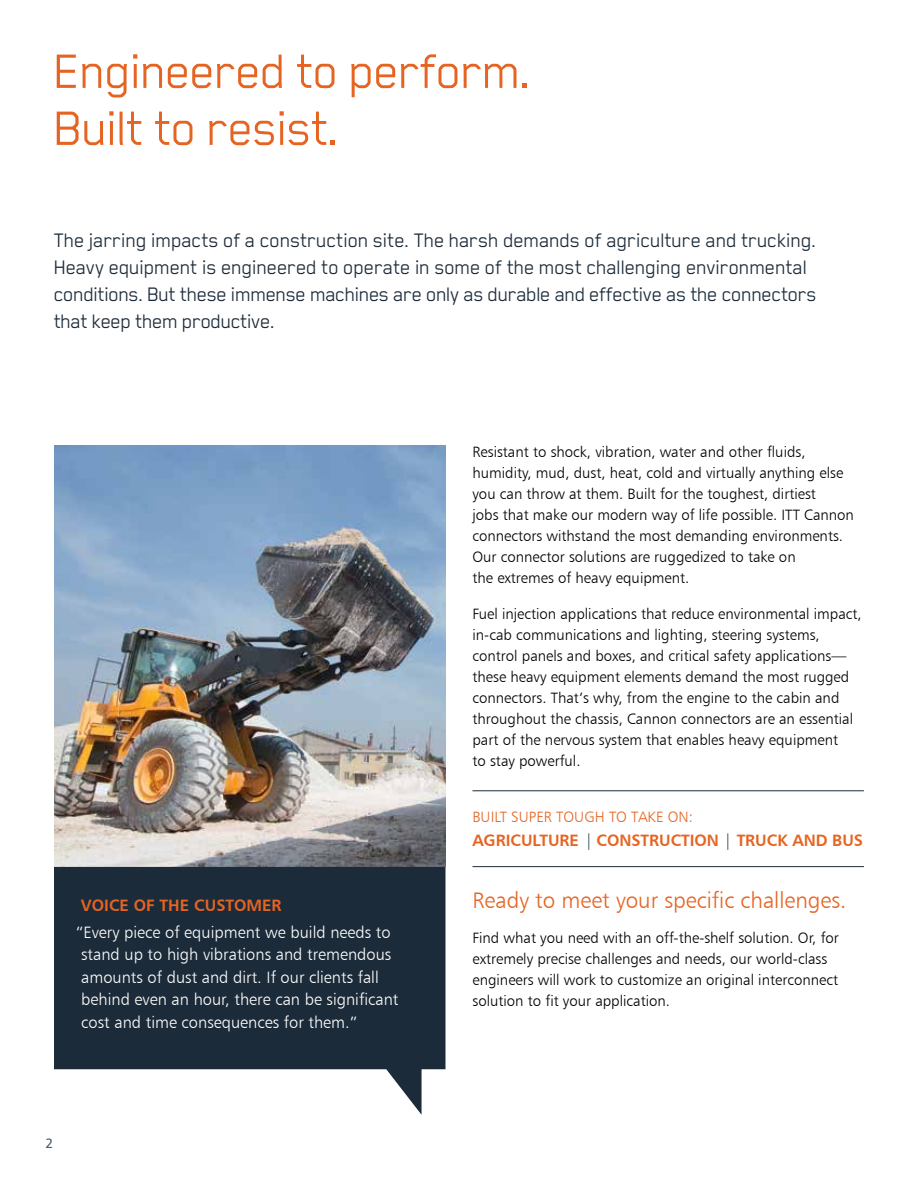
<style>
.page{position:relative;width:918px;height:1188px;background:#fff}
.page>*{position:absolute;margin:0;border:0;box-sizing:border-box;transform-origin:0 0}
.t1{font:55.5px/57px "Blender Pro";letter-spacing:-.03em;color:#e66422}
.t2{font:22.5px/27px "Blender Pro";letter-spacing:-.02em;color:#1c2b39}
.t3{font:22.5px "Humanist 777 BT Light B";color:#e66422}
.t4{font:16.5px/22.5px "Humanist 777 BT Light B";color:#fff}
.t5{font:16.5px "Humanist 777 BT Bold B";letter-spacing:-.005em;color:#e66422}
.t6{font:15px/21px "Humanist 777 BT Light B";color:#000}
.t7{font:15px "Humanist 777 BT Light B";color:#e66422}
.t8{font:13.5px "Humanist 777 BT Roman B";color:#485865}
.s1{font-family:"Humanist 777 BT Light B";color:#1c2b39}
</style>
<div class="page">
<img style="left:54px;top:446px;width:392px;height:421px">
<svg style="left:54px;top:867px;width:392px;height:248px;fill:#1c2b39"></svg>
<hr style="left:472px;top:790px;width:392px;height:1px;background:#1c2b39">
<hr style="left:472px;top:866px;width:392px;height:1px;background:#1c2b39">
<h1 class="t1" style="left:54px;top:41px;width:480px">Engineered to perform.<br>Built to resist.</h1>
<p class="t2" style="left:54px;top:226px;width:765px">The jarring impacts of a construction site. The harsh demands of agriculture and trucking.<br>Heavy equipment is engineered to operate in some of the most challenging environmental conditions. But these immense machines are only as durable and effective as the connectors that keep them productive.</p>
<p class="t6" style="left:472px;top:441px;width:383px">Resistant to shock, vibration, water and other fluids, humidity, mud, dust, heat, cold and virtually anything else you can throw at them. Built for the toughest, dirtiest<br>jobs that make our modern way of life possible. ITT Cannon connectors withstand the most demanding environments.<br>Our connector solutions are ruggedized to take on<br>the extremes of heavy equipment.</p>
<p class="t6" style="left:472px;top:603px;width:391px">Fuel injection applications that reduce environmental impact, in-cab communications and lighting, steering systems, control panels and boxes, and critical safety applications— these heavy equipment elements demand the most rugged connectors. That’s why, from the engine to the cabin and throughout the chassis, Cannon connectors are an essential part of the nervous system that enables heavy equipment<br>to stay powerful.</p>
<p class="t5" style="left:81px;top:895px;width:202px">VOICE OF THE CUSTOMER</p>
<p class="t4" style="left:81px;top:921px;width:319px;text-indent:-5px">“Every piece of equipment we build needs to stand up to high vibrations and tremendous amounts of dust and dirt. If our clients fall behind even an hour, there can be significant cost and time consequences for them.”</p>
<p class="t8" style="left:45px;top:1135px;width:9px">2</p>
<p class="t7" style="left:472px;top:808px;width:222px">BUILT SUPER TOUGH TO TAKE ON:</p>
<p class="t5" style="left:472px;top:830px;width:392px">AGRICULTURE <span class="s1">|</span> CONSTRUCTION <span class="s1">|</span> TRUCK AND BUS</p>
<h2 class="t3" style="left:472px;top:887px;width:376px">Ready to meet your specific challenges.</h2>
<p class="t6" style="left:472px;top:927px;width:368px">Find what you need with an off-the-shelf solution. Or, for extremely precise challenges and needs, our world-class engineers will work to customize an original interconnect solution to fit your application.</p>
</div>
